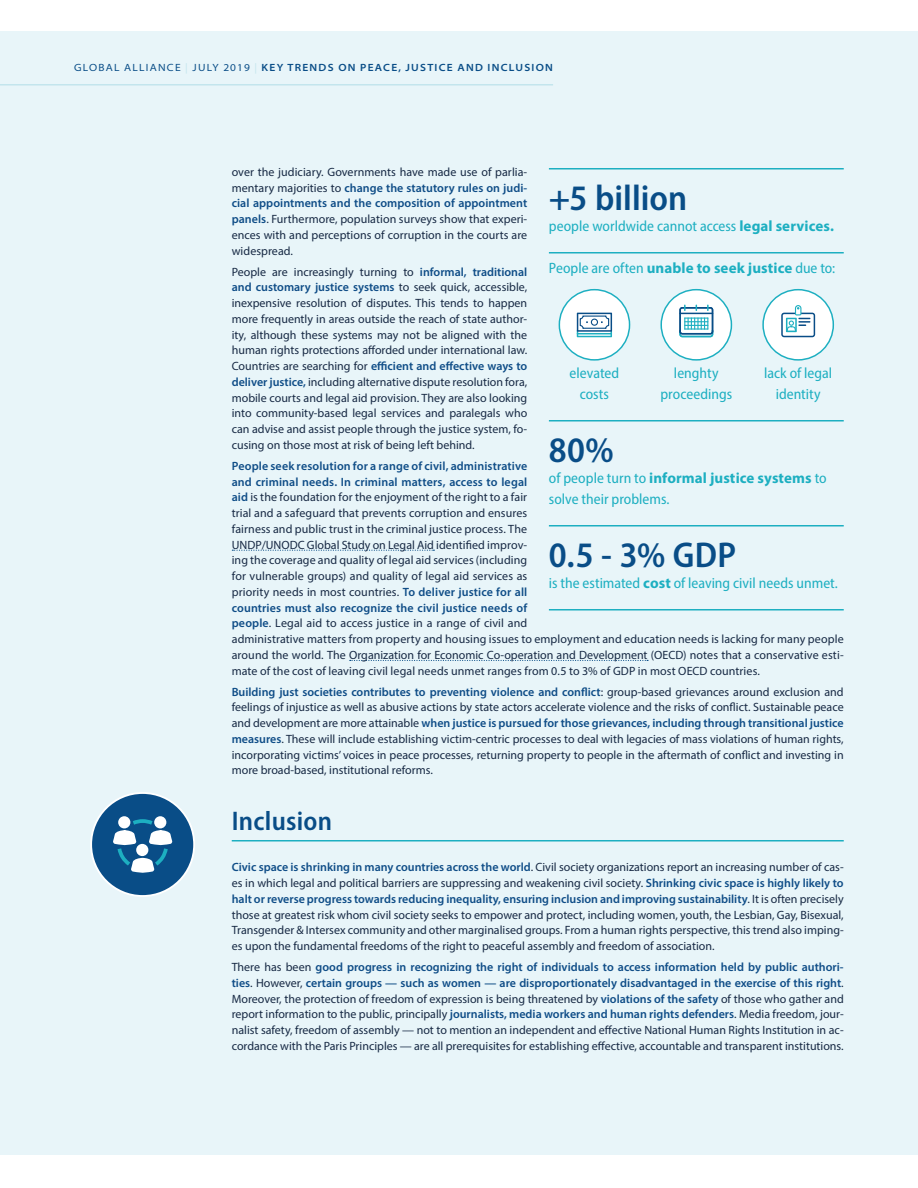
<style>
.page{position:relative;width:918px;height:1188px;background:#fff}
.page>*{position:absolute;margin:0;border:0;box-sizing:border-box;transform-origin:0 0}
._2P_Graphic_text_L{font:600 semi-condensed 36px "Myriad Pro";letter-spacing:.005em;color:#094d87}
._2P_Subheading{font:600 semi-condensed 27px "Myriad Pro";letter-spacing:.01em;color:#094d87}
._2P_Graphic_text_S{font:semi-condensed 15px/21px "Myriad Pro";color:#1dafc1;text-align:center}
._2P_Body_1col{font:12px/15.8px "Myriad Pro";letter-spacing:.005em;color:#172944;text-align:justify}
._2P{font:600 semi-expanded 10.5px "Myriad Pro";letter-spacing:.12em;color:#094d87}
.s1{font-weight:400}
.s2{font-weight:400;color:#c3e5ed}
.s3{font-weight:600;color:#0f4d87}
.s4{font-weight:700;font-stretch:normal}
</style>
<div class="page">
<div style="left:0;top:31px;width:918px;height:1124px;background:#e8f5f9"></div>
<hr style="left:0;top:84px;width:553px;height:2px;background:#c3e5ed">
<svg style="left:232px;top:550px;width:202px;height:1px"></svg>
<svg style="left:350px;top:660px;width:298px;height:1px"></svg>
<hr style="left:232px;top:840px;width:612px;height:2px;background:#1dafc1">
<div style="left:91px;top:793px;width:103px;height:103px;background:#094d87;border-radius:50%"></div>
<div style="left:90px;top:792px;width:105px;height:105px;border:2px solid #fff;border-radius:50%"></div>
<div style="left:154px;top:816px;width:12px;height:12px;border:2px solid #fff;border-radius:50%"></div>
<div style="left:118px;top:816px;width:12px;height:12px;border:2px solid #fff;border-radius:50%"></div>
<svg style="left:113px;top:817px;width:59px;height:56px"></svg>
<hr style="left:549px;top:525px;width:295px;height:2px;background:#1dafc1">
<hr style="left:549px;top:609px;width:295px;height:2px;background:#1dafc1">
<hr style="left:549px;top:252px;width:295px;height:2px;background:#1dafc1">
<hr style="left:549px;top:168px;width:295px;height:2px;background:#1dafc1">
<svg style="left:559px;top:289px;width:71px;height:72px"></svg>
<svg style="left:660px;top:289px;width:72px;height:72px"></svg>
<svg style="left:762px;top:289px;width:72px;height:72px"></svg>
<hr style="left:549px;top:420px;width:295px;height:2px;background:#1dafc1">
<p class="_2P" style="left:74px;top:61px;width:480px"><span class="s1">GLOBAL ALLIANCE</span> <span class="s2">|</span> <span class="s1">JULY 2019</span> <span class="s2">|</span> KEY TRENDS ON PEACE, JUSTICE AND INCLUSION</p>
<p class="_2P_Body_1col" style="left:232px;top:164px;width:297px">over the judiciary. Governments have made use of parlia&shy;mentary majorities to <span class="s3">change the statutory rules on judi&shy;cial appointments and the composition of appointment panels</span>. Furthermore, population surveys show that experi&shy;ences with and perceptions of corruption in the courts are widespread.</p>
<p class="_2P_Body_1col" style="left:232px;top:264px;width:297px">People are increasingly turning to <span class="s3">informal, traditional and customary justice systems</span> to seek quick, accessible, inexpensive resolution of disputes. This tends to happen more frequently in areas outside the reach of state author&shy;ity, although these systems may not be aligned with the human rights protections afforded under international law.<br>Countries are searching for <span class="s3">efficient and effective ways to deliver justice,</span> including alternative dispute resolution fora, mobile courts and legal aid provision. They are also looking into community-based legal services and paralegals who can advise and assist people through the justice system, fo&shy;cusing on those most at risk of being left behind.</p>
<p class="_2P_Body_1col" style="left:232px;top:458px;width:614px;text-align:left"><span class="s3">People seek resolution for a range of civil, administrative<br>and criminal needs. In criminal matters, access to legal<br>aid</span> is the foundation for the enjoyment of the right to a fair<br>trial and a safeguard that prevents corruption and ensures<br>fairness and public trust in the criminal justice process. The<br>UNDP/UNODC Global Study on Legal Aid identified improv-<br>ing the coverage and quality of legal aid services (including<br>for vulnerable groups) and quality of legal aid services as<br>priority needs in most countries. <span class="s3">To deliver justice for all<br>countries must also recognize the civil justice needs of<br>people</span>. Legal aid to access justice in a range of civil and<br>administrative matters from property and housing issues to employment and education needs is lacking for many people around the world. The Organization for Economic Co-operation and Development (OECD) notes that a conservative esti&shy;mate of the cost of leaving civil legal needs unmet ranges from 0.5 to 3% of GDP in most OECD countries.</p>
<p class="_2P_Body_1col" style="left:232px;top:684px;width:614px"><span class="s3">Building just societies contributes to preventing violence and conflict</span>: group-based grievances around exclusion and feelings of injustice as well as abusive actions by state actors accelerate violence and the risks of conflict. Sustainable peace and development are more attainable <span class="s3">when justice is pursued for those grievances, including through transitional justice measures</span>. These will include establishing victim-centric processes to deal with legacies of mass violations of human rights, incorporating victims’ voices in peace processes, returning property to people in the aftermath of conflict and investing in more broad-based, institutional reforms.</p>
<p class="_2P_Subheading" style="left:232px;top:803px;width:102px">Inclusion</p>
<p class="_2P_Body_1col" style="left:232px;top:859px;width:614px"><span class="s3">Civic space is shrinking in many countries across the world</span>. Civil society organizations report an increasing number of cas&shy;es in which legal and political barriers are suppressing and weakening civil society. <span class="s3">Shrinking civic space is highly likely to halt or reverse progress towards reducing inequality, ensuring inclusion and improving sustainability</span>. It is often precisely those at greatest risk whom civil society seeks to empower and protect, including women, youth, the Lesbian, Gay, Bisexual, Transgender &amp; Intersex community and other marginalised groups. From a human rights perspective, this trend also imping&shy;es upon the fundamental freedoms of the right to peaceful assembly and freedom of association.</p>
<p class="_2P_Body_1col" style="left:232px;top:959px;width:614px">There has been <span class="s3">good progress in recognizing the right of individuals to access information held by public authori&shy;ties</span>. However, <span class="s3">certain groups — such as women — are disproportionately disadvantaged in the exercise of this right</span>.<br>Moreover, the protection of freedom of expression is being threatened by <span class="s3">violations of the safety</span> of those who gather and report information to the public, principally <span class="s3">journalists, media workers and human rights defenders</span>. Media freedom, jour&shy;nalist safety, freedom of assembly — not to mention an independent and effective National Human Rights Institution in ac&shy;cordance with the Paris Principles — are all prerequisites for establishing effective, accountable and transparent institutions.</p>
<p class="_2P_Graphic_text_L" style="left:549px;top:175px;width:140px">+5 billion</p>
<p class="_2P_Graphic_text_S" style="left:549px;top:215px;width:287px">people worldwide cannot access <span class="s4">legal services.</span></p>
<p class="_2P_Graphic_text_S" style="left:549px;top:257px;width:288px">People are often <span class="s4">unable to seek justice</span> due to:</p>
<p class="_2P_Graphic_text_S" style="left:570px;top:362px;width:51px">elevated costs</p>
<p class="_2P_Graphic_text_S" style="left:661px;top:362px;width:73px">lenghty proceedings</p>
<p class="_2P_Graphic_text_S" style="left:764px;top:362px;width:70px">lack of legal identity</p>
<p class="_2P_Graphic_text_L" style="left:549px;top:427px;width:66px">80%</p>
<p class="_2P_Graphic_text_S" style="left:549px;top:467px;width:279px;text-align:left">of people turn to <span class="s4">informal justice systems</span> to solve their problems.</p>
<p class="_2P_Graphic_text_L" style="left:549px;top:532px;width:189px">0.5 - 3% GDP</p>
<p class="_2P_Graphic_text_S" style="left:549px;top:572px;width:291px">is the estimated <span class="s4">cost</span> of leaving civil needs unmet.</p>
</div>
